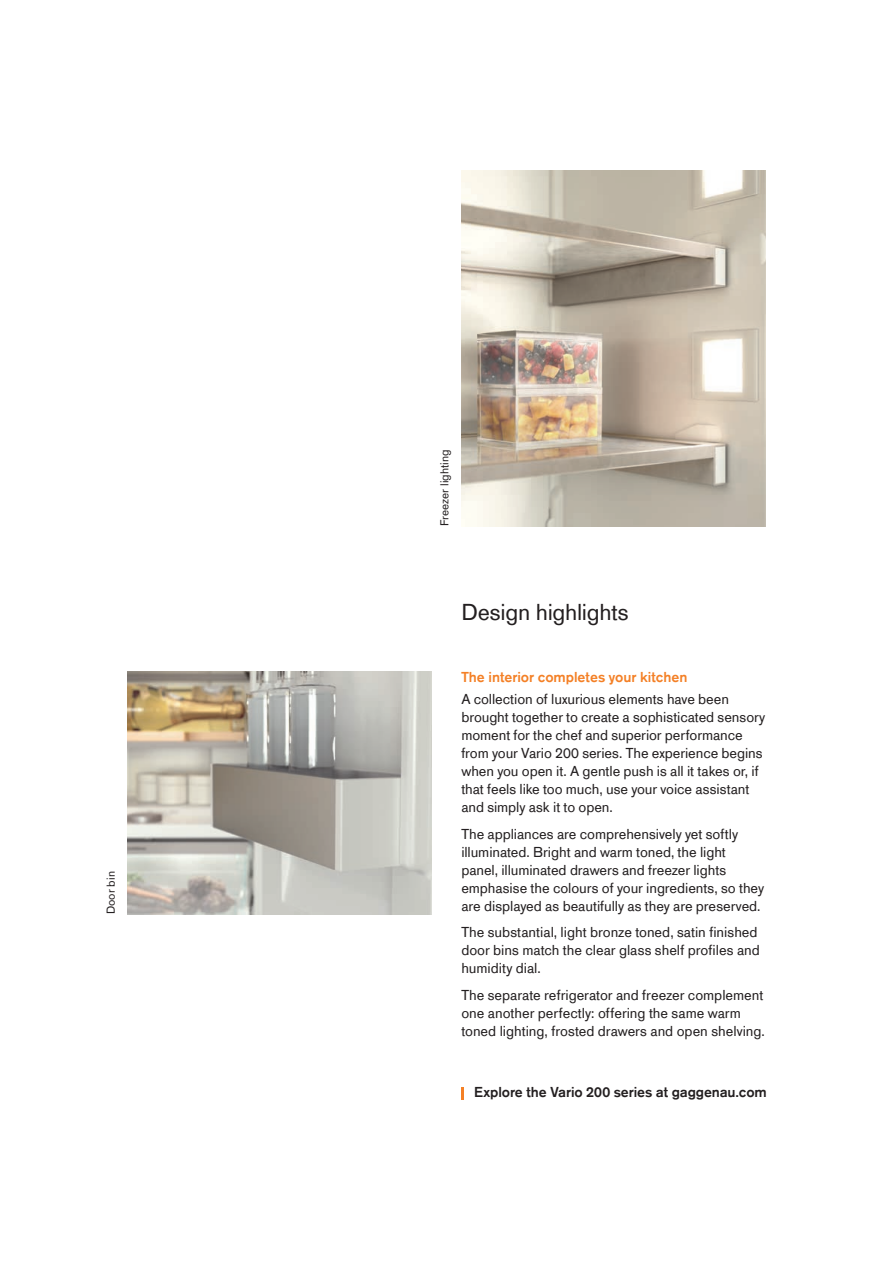
<style>
.page{position:relative;width:893px;height:1263px;background:#fff}
.page>*{position:absolute;margin:0;border:0;box-sizing:border-box;transform-origin:0 0}
.t1{font:24px "Gaggenau";letter-spacing:-.01em;color:#231f20}
.t2{font:15px/18px "Gaggenau";letter-spacing:-.005em;color:#231f20}
.t3{font:700 15px "Gaggenau";letter-spacing:-.01em;color:#231f20}
.t4{font:700 15px "Gaggenau";letter-spacing:-.005em;color:#f48026}
.t5{font:12px "Gaggenau";letter-spacing:.005em;color:#231f20}
</style>
<div class="page">
<img style="left:461px;top:170px;width:304px;height:356px">
<img style="left:128px;top:672px;width:304px;height:242px">
<svg style="left:461px;top:1087px;width:3px;height:13px"></svg>
<p class="t5" style="left:104px;top:914px;width:44px;rotate:-90deg">Door bin</p>
<p class="t5" style="left:437px;top:526px;width:78px;rotate:-90deg">Freezer lighting</p>
<h1 class="t1" style="left:461px;top:597px;width:169px">Design highlights</h1>
<p class="t4" style="left:461px;top:668px;width:228px">The interior completes your kitchen</p>
<p class="t2" style="left:461px;top:690px;width:305px">A collection of luxurious elements have been brought together to create a sophisticated sensory moment for the chef and superior performance from your Vario 200 series. The experience begins when you open it. A gentle push is all it takes or, if that feels like too much, use your voice assistant and simply ask it to open.</p>
<p class="t2" style="left:461px;top:824px;width:304px">The appliances are comprehensively yet softly illuminated. Bright and warm toned, the light panel, illuminated drawers and freezer lights emphasise the colours of your ingredients, so they are displayed as beautifully as they are preserved.</p>
<p class="t2" style="left:461px;top:923px;width:300px">The substantial, light bronze toned, satin finished door bins match the clear glass shelf profiles and humidity dial.</p>
<p class="t2" style="left:461px;top:985px;width:305px">The separate refrigerator and freezer complement one another perfectly: offering the same warm toned lighting, frosted drawers and open shelving.</p>
<p class="t3" style="left:474px;top:1082px;width:294px">Explore the Vario 200 series at gaggenau.com</p>
</div>
